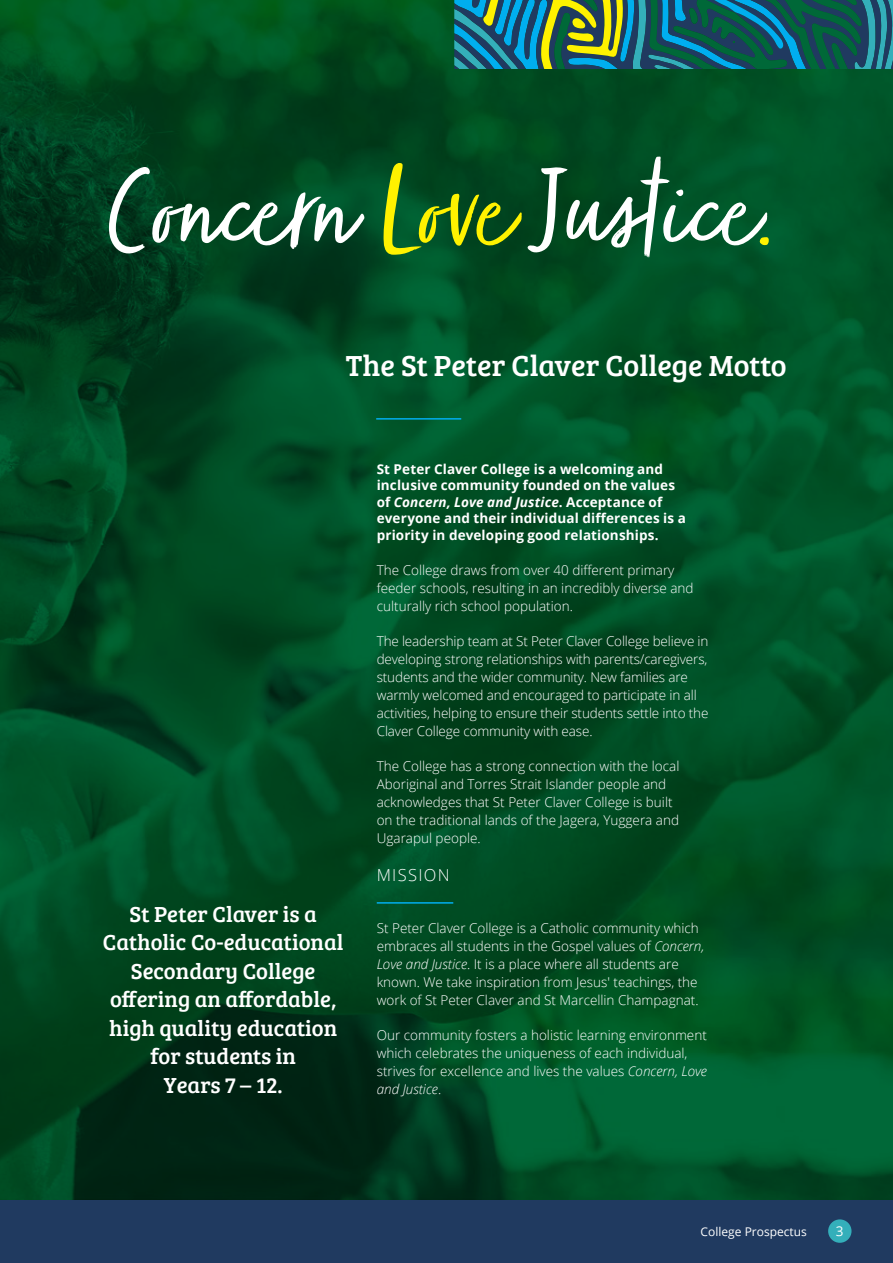
<style>
.page{position:relative;width:893px;height:1263px;background:#fff}
.page>*{position:absolute;margin:0;border:0;box-sizing:border-box;transform-origin:0 0}
.t1{font:130.5px "Zooja Light Pro";color:#fff}
.t2{font:30px "Bree Serif";color:#fff}
.t3{font:22.5px/28.5px "Bree Serif";color:#fff;text-align:center}
.t4{font:300 16.5px "Open Sans";letter-spacing:.08em;color:#fff}
.t5{font:300 13.5px/18px "Open Sans";color:#fff}
.t6{font:700 13.5px/16.5px "Open Sans";letter-spacing:.01em;color:#fff}
.t7{font:13.5px "Open Sans";color:#fff}
.t8{font:12px "Open Sans";color:#fff}
.s1{color:#fff200}
.s2{font-style:italic}
</style>
<div class="page">
<div style="left:0;top:1199px;width:893px;height:64px;background:#203a60"></div>
<div style="left:828px;top:1219px;width:23px;height:24px;background:#34afba;border-radius:50%"></div>
<img style="left:0;top:0;width:893px;height:1199px">
<hr style="left:377px;top:902px;width:76px;height:2px;background:#00aeef">
<hr style="left:376px;top:418px;width:85px;height:2px;background:#00aeef">
<svg style="left:454px;top:0;width:439px;height:68px;background:#266d6d"></svg>
<h1 class="t1" style="left:101px;top:137px;width:671px">Concern <span class="s1">Love</span> Justice<span class="s1">.</span></h1>
<h2 class="t2" style="left:346px;top:343px;width:442px">The St Peter Claver College Motto</h2>
<h3 class="t3" style="left:103px;top:899px;width:242px">St Peter Claver is a<br>Catholic Co-educational<br>Secondary College offering an affordable, high quality education for students in<br>Years 7 – 12.</h3>
<p class="t6" style="left:377px;top:460px;width:311px">St Peter Claver College is a welcoming and inclusive community founded on the values of <span class="s2">Concern, Love and Justice</span>. Acceptance of everyone and their individual differences is a priority in developing good relationships.</p>
<p class="t5" style="left:377px;top:560px;width:318px">The College draws from over 40 different primary feeder schools, resulting in an incredibly diverse and culturally rich school population.</p>
<p class="t5" style="left:377px;top:631px;width:333px">The leadership team at St Peter Claver College believe in developing strong relationships with parents/caregivers, students and the wider community. New families are warmly welcomed and encouraged to participate in all activities, helping to ensure their students settle into the Claver College community with ease.</p>
<p class="t5" style="left:377px;top:756px;width:304px">The College has a strong connection with the local Aboriginal and Torres Strait Islander people and acknowledges that St Peter Claver College is built on the traditional lands of the Jagera, Yuggera and Ugarapul people.</p>
<p class="t4" style="left:377px;top:863px;width:74px">MISSION</p>
<p class="t5" style="left:377px;top:919px;width:329px">St Peter Claver College is a Catholic community which embraces all students in the Gospel values of <span class="s2">Concern, Love and Justice</span>. It is a place where all students are known. We take inspiration from Jesus' teachings, the work of St Peter Claver and St Marcellin Champagnat.</p>
<p class="t5" style="left:377px;top:1026px;width:332px">Our community fosters a holistic learning environment which celebrates the uniqueness of each individual, strives for excellence and lives the values <span class="s2">Concern, Love and Justice</span>.</p>
<p class="t8" style="left:701px;top:1223px;width:108px">College Prospectus</p>
<p class="t7" style="left:836px;top:1222px;width:9px">3</p>
</div>
